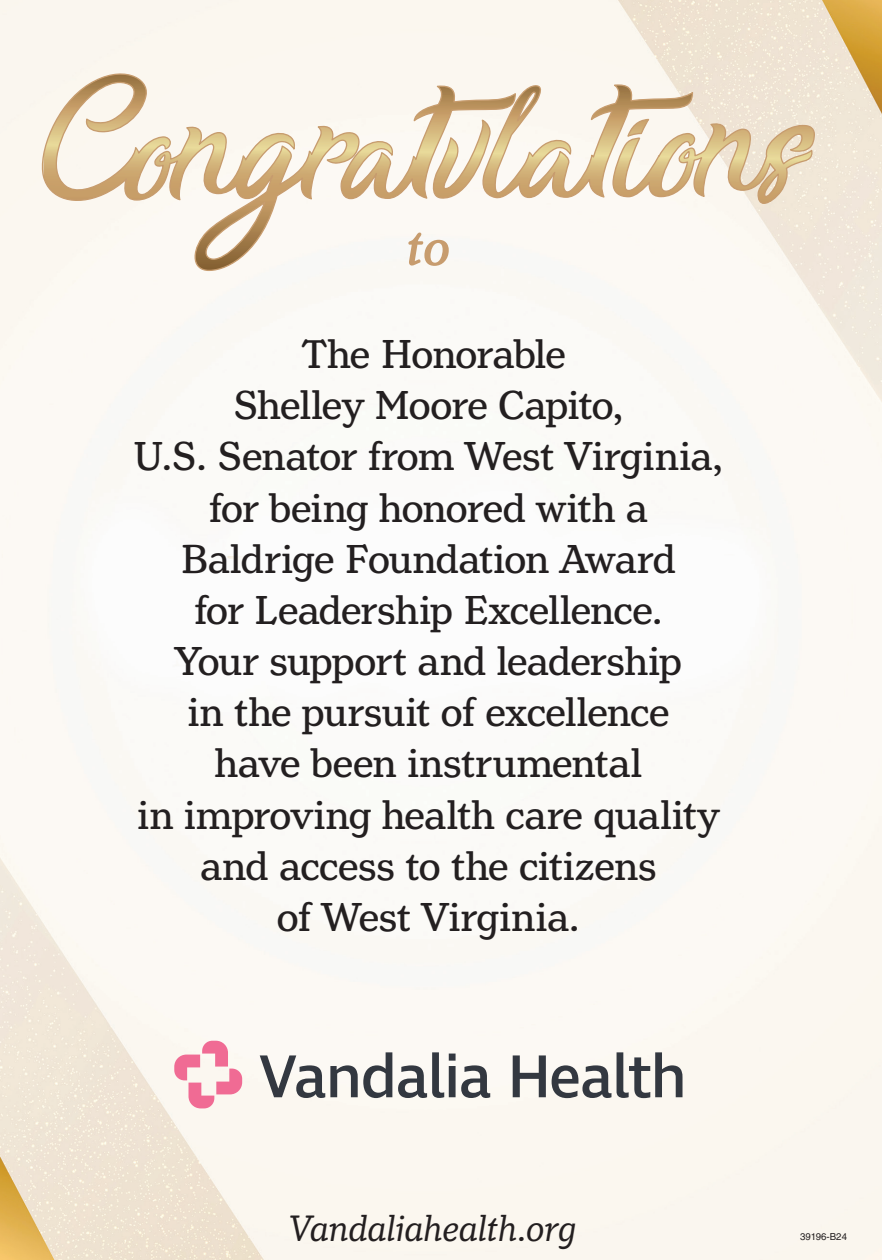
<style>
.page{position:relative;width:882px;height:1260px;background:#fff}
.page>*{position:absolute;margin:0;border:0;box-sizing:border-box;transform-origin:0 0}
.t1{font:italic 500 54.25px "Henriette";color:#c79c6e}
.t2{font:42.7px/51.1px "Henriette";letter-spacing:-.015em;color:#231f20;text-align:center}
.t3{font:italic 38.85px "Henriette";color:#231f20}
.t4{font:9.62px "Helvetica LT Std";color:#231f20}
</style>
<div class="page">
<img style="left:0;top:0;width:882px;height:1260px">
<svg style="left:260px;top:1052px;width:132px;height:46px"></svg>
<svg style="left:398px;top:1052px;width:92px;height:46px"></svg>
<svg style="left:513px;top:1055px;width:33px;height:42px"></svg>
<svg style="left:552px;top:1065px;width:59px;height:33px"></svg>
<svg style="left:617px;top:1052px;width:66px;height:46px"></svg>
<svg style="left:174px;top:1041px;width:68px;height:67px"></svg>
<svg style="left:38px;top:64px;width:322px;height:207px"></svg>
<svg style="left:338px;top:64px;width:477px;height:141px"></svg>
<p class="t1" style="left:407px;top:215px;width:45px">to</p>
<p class="t2" style="left:133px;top:329px;width:591px">The Honorable<br>Shelley Moore Capito,<br>U.S. Senator from West Virginia, for being honored with a<br>Baldrige Foundation Award<br>for Leadership Excellence.<br>Your support and leadership<br>in the pursuit of excellence<br>have been instrumental<br>in improving health care quality and access to the citizens<br>of West Virginia.</p>
<p class="t3" style="left:289px;top:1206px;width:289px">Vandaliahealth.org</p>
<p class="t4" style="left:800px;top:1231px;width:49px">39196-B24</p>
</div>
